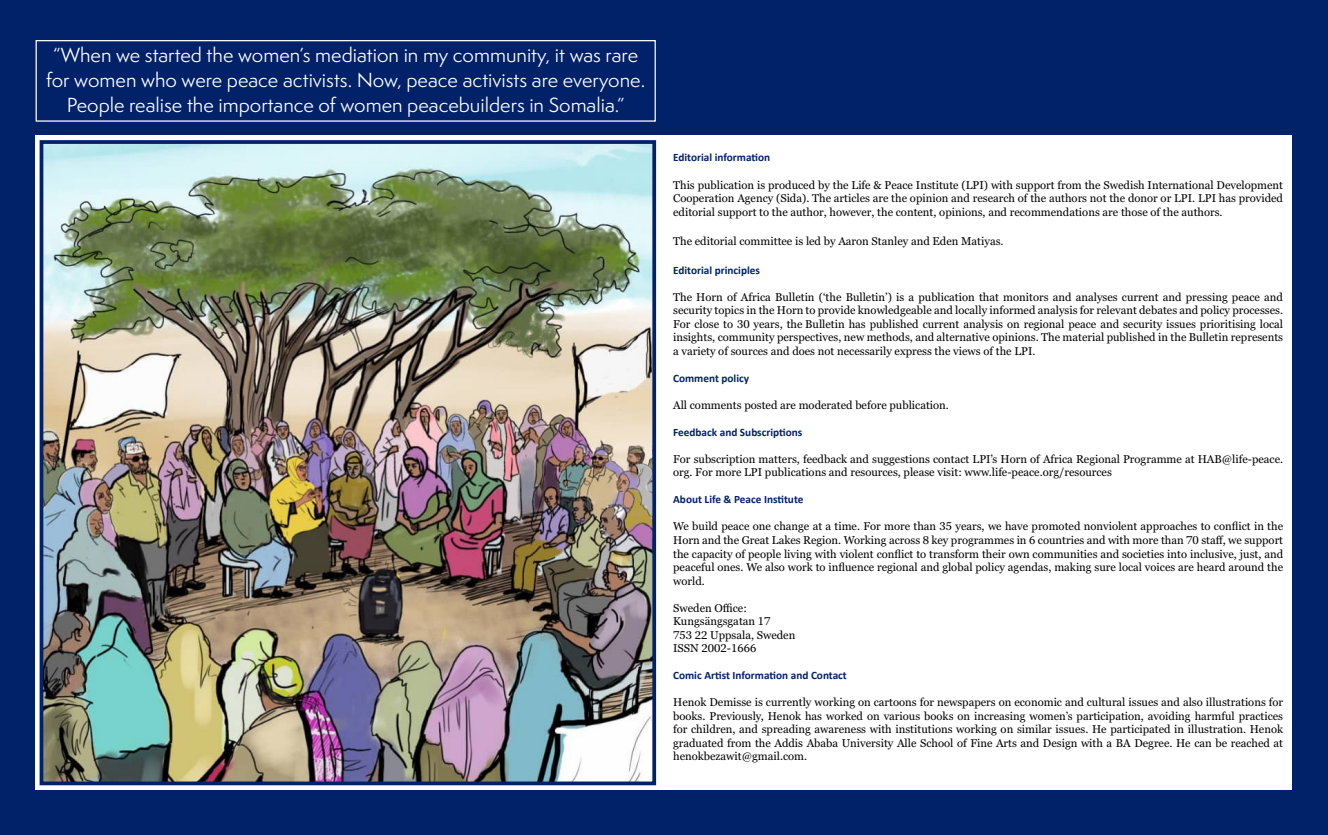
<style>
.page{position:relative;width:1328px;height:835px;background:#fff}
.page>*{position:absolute;margin:0;border:0;box-sizing:border-box;transform-origin:0 0}
.t1{font:18.75px/25px "Semplicita Pro";color:#fff;text-align:center}
.Bodycopy{font:11.25px/13.5px "Georgia Pro";color:#000;text-align:justify}
.Preamble{font:700 11.25px "Calibri";color:#012169}
</style>
<div class="page">
<div style="left:0;top:0;width:1328px;height:834px;background:#012169"></div>
<div style="left:36px;top:135px;width:1256px;height:654px;background:#fff"></div>
<img style="left:45px;top:145px;width:606px;height:634px">
<div style="left:40px;top:140px;width:616px;height:644px;border:4px solid #012169"></div>
<div style="left:36px;top:40px;width:620px;height:82px;border:1px solid #fff"></div>
<p class="t1" style="left:46px;top:43px;width:600px">“When we started the women’s mediation in my community, it was rare for women who were peace activists. Now, peace activists are everyone.<br>People realise the importance of women peacebuilders in Somalia.”</p>
<p class="Preamble" style="left:673px;top:149px;width:99px">Editorial information</p>
<p class="Bodycopy" style="left:673px;top:178px;width:611px">This publication is produced by the Life &amp; Peace Institute (LPI) with support from the Swedish International Development Cooperation Agency (Sida). The articles are the opinion and research of the authors not the donor or LPI. LPI has provided editorial support to the author, however, the content, opinions, and recommendations are those of the authors.</p>
<p class="Bodycopy" style="left:673px;top:235px;width:332px">The editorial committee is led by Aaron Stanley and Eden Matiyas.</p>
<p class="Preamble" style="left:673px;top:262px;width:88px">Editorial principles</p>
<p class="Bodycopy" style="left:673px;top:290px;width:611px">The Horn of Africa Bulletin (‘the Bulletin’) is a publication that monitors and analyses current and pressing peace and security topics in the Horn to provide knowledgeable and locally informed analysis for relevant debates and policy processes.<br>For close to 30 years, the Bulletin has published current analysis on regional peace and security issues prioritising local insights, community perspectives, new methods, and alternative opinions. The material published in the Bulletin represents a variety of sources and does not necessarily express the views of the LPI.</p>
<p class="Preamble" style="left:673px;top:370px;width:78px">Comment policy</p>
<p class="Bodycopy" style="left:673px;top:398px;width:277px">All comments posted are moderated before publication.</p>
<p class="Preamble" style="left:673px;top:424px;width:131px">Feedback and Subscriptions</p>
<p class="Bodycopy" style="left:673px;top:452px;width:611px">For subscription matters, feedback and suggestions contact LPI’s Horn of Africa Regional Programme at HAB@life-peace. org. For more LPI publications and resources, please visit: www.life-peace.org/resources</p>
<p class="Preamble" style="left:673px;top:491px;width:132px">About Life &amp; Peace Institute</p>
<p class="Bodycopy" style="left:673px;top:520px;width:611px">We build peace one change at a time. For more than 35 years, we have promoted nonviolent approaches to conflict in the Horn and the Great Lakes Region. Working across 8 key programmes in 6 countries and with more than 70 staff, we support the capacity of people living with violent conflict to transform their own communities and societies into inclusive, just, and peaceful ones. We also work to influence regional and global policy agendas, making sure local voices are heard around the world.</p>
<p class="Bodycopy" style="left:673px;top:601px;width:75px">Sweden Office:</p>
<p class="Bodycopy" style="left:673px;top:614px;width:99px">Kungsängsgatan 17</p>
<p class="Bodycopy" style="left:673px;top:628px;width:124px">753 22 Uppsala, Sweden</p>
<p class="Bodycopy" style="left:673px;top:641px;width:85px">ISSN 2002-1666</p>
<p class="Preamble" style="left:673px;top:667px;width:175px">Comic Artist Information and Contact</p>
<p class="Bodycopy" style="left:673px;top:695px;width:611px">Henok Demisse is currently working on cartoons for newspapers on economic and cultural issues and also illustrations for books. Previously, Henok has worked on various books on increasing women’s participation, avoiding harmful practices for children, and spreading awareness with institutions working on similar issues. He participated in illustration. Henok graduated from the Addis Ababa University Alle School of Fine Arts and Design with a BA Degree. He can be reached at henokbezawit@gmail.com.</p>
</div>
